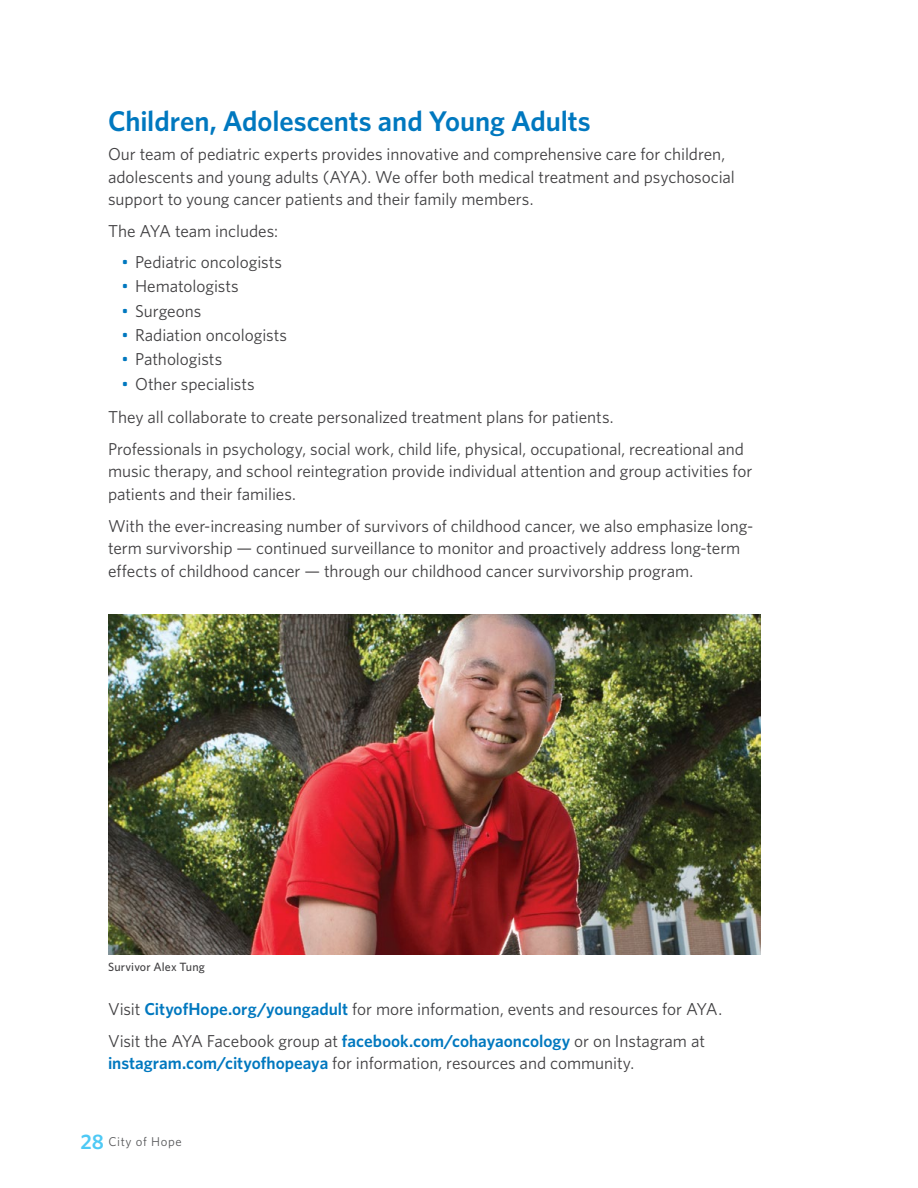
<style>
.page{position:relative;width:918px;height:1188px;background:#fff}
.page>*{position:absolute;margin:0;border:0;box-sizing:border-box;transform-origin:0 0}
.t1{font:600 28.5px "Whitney";letter-spacing:-.005em;color:#0078bf}
.t2{font:17.25px/22.5px "Whitney";letter-spacing:-.005em;color:#414042}
.t3{font:12.75px "Whitney";letter-spacing:.05em;color:#58595b}
.t4{font:500 12px "Whitney";letter-spacing:.015em;color:#414042}
.s1{color:#0078bf}
.s2{font-weight:600;color:#0078bf}
.s3{font-weight:600;font-size:21px;color:#4ec9f5}
</style>
<div class="page">
<img style="left:108px;top:615px;width:652px;height:339px">
<h1 class="t1" style="left:108px;top:104px;width:484px">Children, Adolescents and Young Adults</h1>
<p class="t2" style="left:108px;top:142px;width:628px">Our team of pediatric experts provides innovative and comprehensive care for children, adolescents and young adults (AYA). We offer both medical treatment and psychosocial support to young cancer patients and their family members.</p>
<p class="t2" style="left:108px;top:219px;width:172px">The AYA team includes:</p>
<p class="t2" style="left:122px;top:250px;width:162px"><span class="s1">•</span> Pediatric oncologists</p>
<p class="t2" style="left:122px;top:274px;width:119px"><span class="s1">•</span> Hematologists</p>
<p class="t2" style="left:122px;top:299px;width:81px"><span class="s1">•</span> Surgeons</p>
<p class="t2" style="left:122px;top:323px;width:167px"><span class="s1">•</span> Radiation oncologists</p>
<p class="t2" style="left:122px;top:348px;width:102px"><span class="s1">•</span> Pathologists</p>
<p class="t2" style="left:108px;top:367px;width:507px;line-height:33.3px;text-indent:13px"><span class="s1">•</span> Other specialists<br>They all collaborate to create personalized treatment plans for patients.</p>
<p class="t2" style="left:108px;top:437px;width:646px">Professionals in psychology, social work, child life, physical, occupational, recreational and music therapy, and school reintegration provide individual attention and group activities for patients and their families.</p>
<p class="t2" style="left:108px;top:514px;width:647px">With the ever-increasing number of survivors of childhood cancer, we also emphasize long&shy;term survivorship — continued surveillance to monitor and proactively address long-term effects of childhood cancer — through our childhood cancer survivorship program.</p>
<p class="t4" style="left:108px;top:959px;width:98px">Survivor Alex Tung</p>
<p class="t2" style="left:108px;top:993px;width:616px;line-height:31.7px">Visit <span class="s2">CityofHope.org/youngadult</span> for more information, events and resources for AYA.<br>Visit the AYA Facebook group at <span class="s2">facebook.com/cohayaoncology</span> or on Instagram at</p>
<p class="t2" style="left:108px;top:1051px;width:528px"><span class="s2">instagram.com/cityofhopeaya</span> for information, resources and community.</p>
<p class="t3" style="left:80px;top:1134px;width:103px"><span class="s3">28</span> City of Hope</p>
</div>
